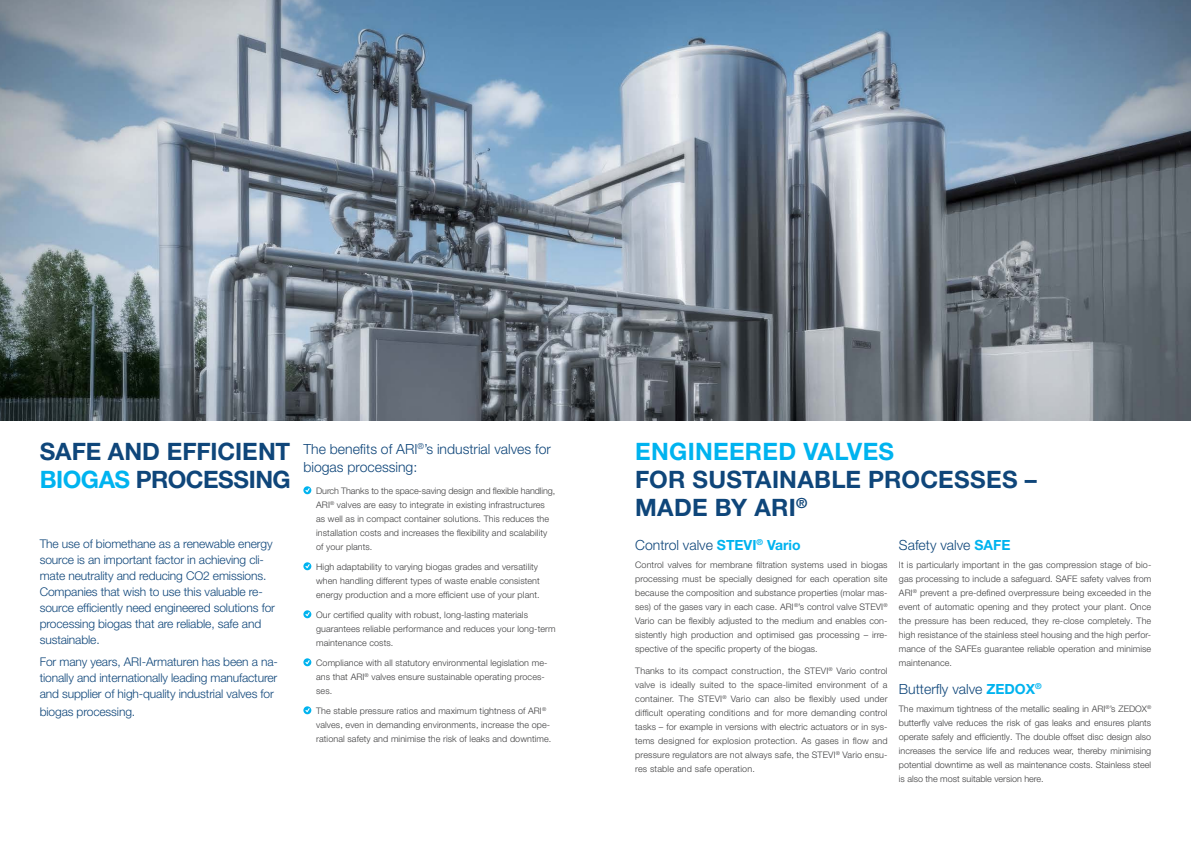
<style>
.page{position:relative;width:1191px;height:842px;background:#fff}
.page>*{position:absolute;margin:0;border:0;box-sizing:border-box;transform-origin:0 0}
.t1{font:700 24px/28px "Helvetica Neue LT Pro";color:#0f467a}
.t2{font:700 24px "Helvetica Neue LT Pro";letter-spacing:.01em;color:#00b3ef}
.t3{font:300 14px/18px "Helvetica Neue LT Pro";color:#0f467a}
.t4{font:300 12px/16px "Helvetica Neue LT Pro";letter-spacing:-.01em;color:#0f467a}
.t5{font:300 9px/14px "Helvetica Neue LT Pro";letter-spacing:.01em;color:#3e3e3f}
.s1{color:#00b3ef}
.s2{font-weight:700;color:#00b3ef}
</style>
<div class="page">
<img style="left:0;top:0;width:1191px;height:421px">
<svg style="left:303px;top:486px;width:8px;height:8px"></svg>
<svg style="left:305px;top:488px;width:5px;height:4px"></svg>
<svg style="left:303px;top:562px;width:8px;height:8px"></svg>
<svg style="left:305px;top:564px;width:5px;height:4px"></svg>
<svg style="left:303px;top:610px;width:8px;height:8px"></svg>
<svg style="left:305px;top:612px;width:5px;height:4px"></svg>
<svg style="left:303px;top:658px;width:8px;height:8px"></svg>
<svg style="left:305px;top:660px;width:5px;height:4px"></svg>
<svg style="left:303px;top:706px;width:8px;height:8px"></svg>
<svg style="left:305px;top:708px;width:5px;height:4px"></svg>
<h1 class="t1" style="left:40px;top:437px;width:253px">SAFE AND EFFICIENT<br><span class="s1">BIOGAS</span> PROCESSING</h1>
<h2 class="t3" style="left:303px;top:439px;width:249px">The benefits of ARI<sup>®</sup>’s industrial valves for biogas processing:</h2>
<p class="t5" style="left:316px;top:484px;width:240px">Durch Thanks to the space-saving design and flexible handling, ARI<sup>®</sup> valves are easy to integrate in existing infrastructures as well as in compact container solutions. This reduces the installation costs and increases the flexibility and scalability of your plants.</p>
<p class="t5" style="left:316px;top:560px;width:225px">High adaptability to varying biogas grades and versatility when handling different types of waste enable consistent energy production and a more efficient use of your plant.</p>
<p class="t5" style="left:316px;top:608px;width:241px">Our certified quality with robust, long-lasting materials guarantees reliable performance and reduces your long-term maintenance costs.</p>
<p class="t5" style="left:316px;top:656px;width:233px">Compliance with all statutory environmental legislation me&shy;ans that ARI<sup>®</sup> valves ensure sustainable operating proces&shy;ses.</p>
<p class="t5" style="left:316px;top:704px;width:237px">The stable pressure ratios and maximum tightness of ARI<sup>® </sup>valves, even in demanding environments, increase the ope&shy;rational safety and minimise the risk of leaks and downtime.</p>
<p class="t4" style="left:40px;top:535px;width:237px">The use of biomethane as a renewable energy source is an important factor in achieving cli&shy;mate neutrality and reducing CO2 emissions.<br>Companies that wish to use this valuable re&shy;source efficiently need engineered solutions for processing biogas that are reliable, safe and sustainable.</p>
<h3 class="t4" style="left:40px;top:653px;width:240px;text-align:justify">For many years, ARI-Armaturen has been a na&shy;tionally and internationally leading manufacturer and supplier of high-quality industrial valves for</h3>
<h3 class="t4" style="left:40px;top:703px;width:97px">biogas processing.</h3>
<h1 class="t2" style="left:635px;top:436px;width:260px">ENGINEERED VALVES</h1>
<h1 class="t1" style="left:635px;top:465px;width:403px">FOR SUSTAINABLE PROCESSES –<br>MADE BY ARI<sup>®</sup></h1>
<h2 class="t3" style="left:635px;top:535px;width:167px">Control valve <span class="s2">STEVI</span><sup>®</sup> <span class="s2">Vario</span></h2>
<p class="t5" style="left:635px;top:557px;width:254px;text-align:justify">Control valves for membrane filtration systems used in biogas processing must be specially designed for each operation site because the composition and substance properties (molar mas&shy;ses) of the gases vary in each case. ARI<sup>®</sup>’s control valve STEVI<sup>® </sup>Vario can be flexibly adjusted to the medium and enables con&shy;sistently high production and optimised gas processing – irre&shy;spective of the specific property of the biogas.</p>
<p class="t5" style="left:635px;top:663px;width:254px;text-align:justify">Thanks to its compact construction, the STEVI<sup>®</sup> Vario control valve is ideally suited to the space-limited environment of a container. The STEVI<sup>®</sup> Vario can also be flexibly used under difficult operating conditions and for more demanding control tasks – for example in versions with electric actuators or in sys&shy;tems designed for explosion protection. As gases in flow and pressure regulators are not always safe, the STEVI<sup>®</sup> Vario ensu&shy;res stable and safe operation.</p>
<h2 class="t3" style="left:899px;top:535px;width:113px">Safety valve <span class="s2">SAFE</span></h2>
<p class="t5" style="left:899px;top:557px;width:254px;text-align:justify">It is particularly important in the gas compression stage of bio&shy;gas processing to include a safeguard. SAFE safety valves from ARI<sup>®</sup> prevent a pre-defined overpressure being exceeded in the event of automatic opening and they protect your plant. Once the pressure has been reduced, they re-close completely. The high resistance of the stainless steel housing and the high perfor&shy;mance of the SAFEs guarantee reliable operation and minimise maintenance.</p>
<h2 class="t3" style="left:899px;top:679px;width:144px">Butterfly valve <span class="s2">ZEDOX</span><sup>®</sup></h2>
<p class="t5" style="left:899px;top:701px;width:254px;text-align:justify">The maximum tightness of the metallic sealing in ARI<sup>®</sup>’s ZEDOX<sup>® </sup>butterfly valve reduces the risk of gas leaks and ensures plants operate safely and efficiently. The double offset disc design also increases the service life and reduces wear, thereby minimising potential downtime as well as maintenance costs. Stainless steel is also the most suitable version here.</p>
</div>
